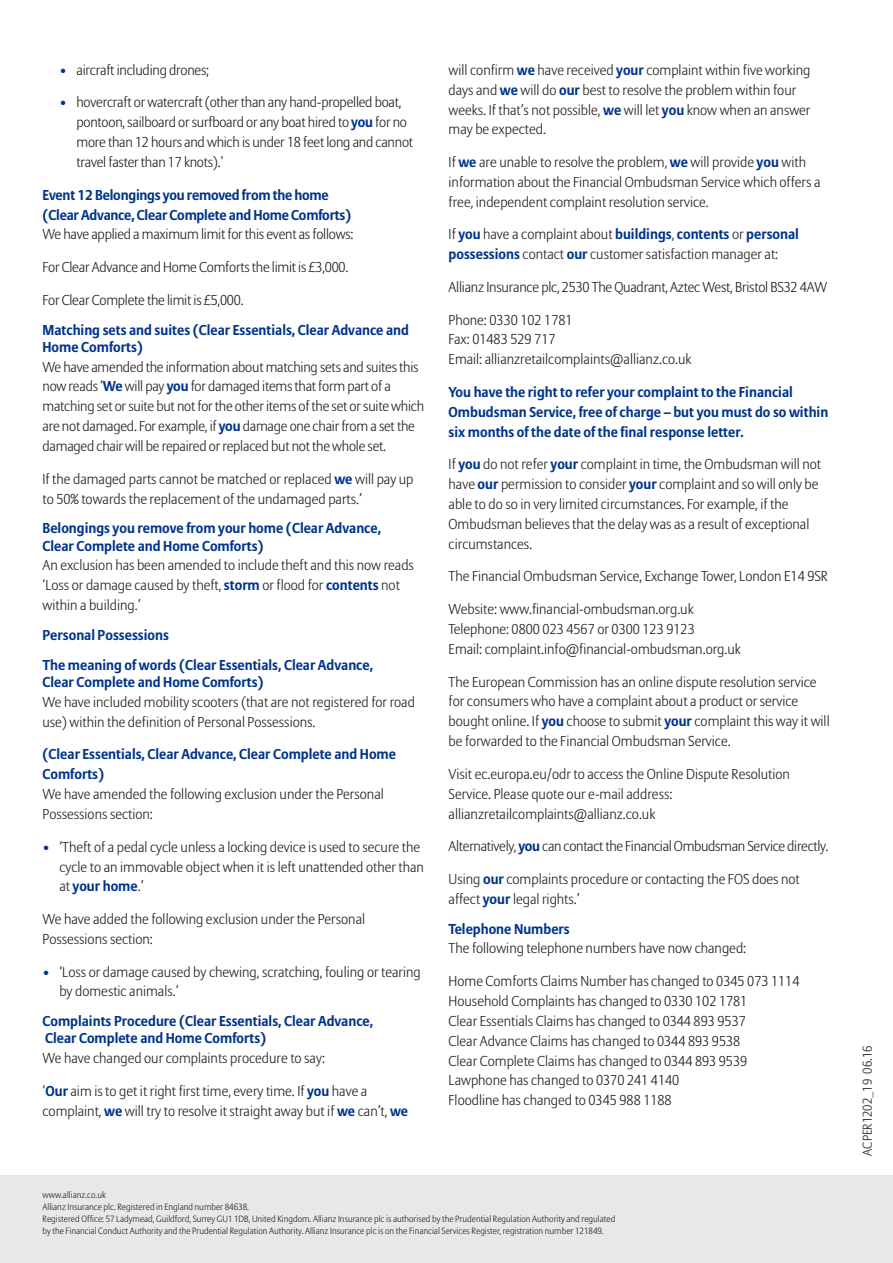
<style>
.page{position:relative;width:893px;height:1263px;background:#fff}
.page>*{position:absolute;margin:0;border:0;box-sizing:border-box;transform-origin:0 0}
.t1{font:300 14.25px/20px "Allianz Sans";color:#231f20}
.t2{font:700 14.25px/20px "Allianz Sans";color:#00348a}
.t3{font:300 14.25px "Allianz Sans";letter-spacing:-.02em;color:#231f20}
.t4{font:300 12.75px "Allianz Sans";color:#231f20}
.t5{font:300 9px/12px "Allianz Sans";color:#231f20}
.s1{color:#00348a}
.s2{font-weight:700;color:#00348a}
</style>
<div class="page">
<div style="left:0;top:1175px;width:893px;height:88px;background:#e7e8e9"></div>
<p class="t1" style="left:60px;top:61px;width:151px"><span class="s1">•</span> aircraft including drones;</p>
<p class="t1" style="left:76px;top:94px;width:338px;text-indent:-17px"><span class="s1">•</span> hovercraft or watercraft (other than any hand-propelled boat, pontoon, sailboard or surfboard or any boat hired to <span class="s2">you</span> for no more than 12 hours and which is under 18 feet long and cannot travel faster than 17 knots).’</p>
<p class="t2" style="left:43px;top:186px;width:310px">Event 12 Belongings you removed from the home (Clear Advance, Clear Complete and Home Comforts)</p>
<p class="t1" style="left:43px;top:226px;width:312px">We have applied a maximum limit for this event as follows:</p>
<p class="t1" style="left:43px;top:258px;width:307px">For Clear Advance and Home Comforts the limit is £3,000.</p>
<p class="t1" style="left:43px;top:291px;width:203px">For Clear Complete the limit is £5,000.</p>
<p class="t2" style="left:43px;top:322px;width:368px;line-height:17.1px">Matching sets and suites (Clear Essentials, Clear Advance and<br>Home Comforts)</p>
<p class="t1" style="left:43px;top:358px;width:383px">We have amended the information about matching sets and suites this now reads ‘<span class="s2">We</span> will pay <span class="s2">you</span> for damaged items that form part of a matching set or suite but not for the other items of the set or suite which are not damaged. For example, if <span class="s2">you</span> damage one chair from a set the damaged chair will be repaired or replaced but not the whole set.</p>
<p class="t1" style="left:43px;top:470px;width:373px">If the damaged parts cannot be matched or replaced <span class="s2">we</span> will pay up to 50% towards the replacement of the undamaged parts.’</p>
<p class="t2" style="left:43px;top:521px;width:340px;line-height:17.1px">Belongings you remove from your home (Clear Advance,<br>Clear Complete and Home Comforts)</p>
<p class="t1" style="left:43px;top:557px;width:373px">An exclusion has been amended to include theft and this now reads ‘Loss or damage caused by theft, <span class="s2">storm</span> or flood for <span class="s2">contents</span> not within a building.’</p>
<p class="t2" style="left:43px;top:621px;width:332px;line-height:29.8px">Personal Possessions<br>The meaning of words (Clear Essentials, Clear Advance,</p>
<p class="t2" style="left:43px;top:673px;width:223px">Clear Complete and Home Comforts)</p>
<p class="t1" style="left:43px;top:693px;width:374px">We have included mobility scooters (that are not registered for road use) within the definition of Personal Possessions.</p>
<p class="t2" style="left:43px;top:746px;width:355px">(Clear Essentials, Clear Advance, Clear Complete and Home<br>Comforts)</p>
<p class="t1" style="left:43px;top:785px;width:343px">We have amended the following exclusion under the Personal<br>Possessions section:</p>
<p class="t1" style="left:59px;top:838px;width:366px;text-indent:-17px"><span class="s1">•</span> ‘Theft of a pedal cycle unless a locking device is used to secure the cycle to an immovable object when it is left unattended other than at <span class="s2">your home</span>.’</p>
<p class="t1" style="left:43px;top:910px;width:324px">We have added the following exclusion under the Personal<br>Possessions section:</p>
<p class="t1" style="left:59px;top:963px;width:363px;text-indent:-17px"><span class="s1">•</span> ‘Loss or damage caused by chewing, scratching, fouling or tearing by domestic animals.’</p>
<p class="t2" style="left:43px;top:1014px;width:332px;line-height:17.1px">Complaints Procedure (Clear Essentials, Clear Advance,<br>Clear Complete and Home Comforts)</p>
<p class="t1" style="left:43px;top:1049px;width:284px">We have changed our complaints procedure to say:</p>
<p class="t1" style="left:43px;top:1082px;width:367px">‘<span class="s2">Our</span> aim is to get it right first time, every time. If <span class="s2">you</span> have a complaint, <span class="s2">we</span> will try to resolve it straight away but if <span class="s2">we</span> can’t, <span class="s2">we</span></p>
<p class="t1" style="left:449px;top:61px;width:363px">will confirm <span class="s2">we</span> have received <span class="s2">your</span> complaint within five working days and <span class="s2">we</span> will do <span class="s2">our</span> best to resolve the problem within four weeks. If that’s not possible, <span class="s2">we</span> will let <span class="s2">you</span> know when an answer may be expected.</p>
<p class="t1" style="left:449px;top:153px;width:373px">If <span class="s2">we</span> are unable to resolve the problem, <span class="s2">we</span> will provide <span class="s2">you</span> with information about the Financial Ombudsman Service which offers a free, independent complaint resolution service.</p>
<p class="t1" style="left:449px;top:226px;width:352px">If <span class="s2">you</span> have a complaint about <span class="s2">buildings</span>, <span class="s2">contents</span> or <span class="s2">personal possessions</span> contact <span class="s2">our</span> customer satisfaction manager at:</p>
<p class="t1" style="left:449px;top:278px;width:380px">Allianz Insurance plc, 2530 The Quadrant, Aztec West, Bristol BS32 4AW</p>
<p class="t1" style="left:449px;top:311px;width:244px">Phone: 0330 102 1781<br>Fax: 01483 529 717<br>Email: allianzretailcomplaints@allianz.co.uk</p>
<p class="t2" style="left:449px;top:383px;width:381px">You have the right to refer your complaint to the Financial<br>Ombudsman Service, free of charge – but you must do so within six months of the date of the final response letter.</p>
<p class="t1" style="left:449px;top:456px;width:374px">If <span class="s2">you</span> do not refer <span class="s2">your</span> complaint in time, the Ombudsman will not have <span class="s2">our</span> permission to consider <span class="s2">your</span> complaint and so will only be able to do so in very limited circumstances. For example, if the Ombudsman believes that the delay was as a result of exceptional circumstances.</p>
<p class="t1" style="left:449px;top:568px;width:381px">The Financial Ombudsman Service, Exchange Tower, London E14 9SR</p>
<p class="t1" style="left:449px;top:600px;width:294px">Website: www.financial-ombudsman.org.uk<br>Telephone: 0800 023 4567 or 0300 123 9123<br>Email: complaint.info@financial-ombudsman.org.uk</p>
<p class="t1" style="left:449px;top:673px;width:383px">The European Commission has an online dispute resolution service for consumers who have a complaint about a product or service bought online. If <span class="s2">you</span> choose to submit <span class="s2">your</span> complaint this way it will be forwarded to the Financial Ombudsman Service.</p>
<p class="t1" style="left:449px;top:765px;width:343px">Visit ec.europa.eu/odr to access the Online Dispute Resolution<br>Service. Please quote our e-mail address: allianzretailcomplaints@allianz.co.uk</p>
<p class="t3" style="left:449px;top:840px;width:381px">Alternatively, <span class="s2">you</span> can contact the Financial Ombudsman Service directly.</p>
<p class="t1" style="left:449px;top:870px;width:353px">Using <span class="s2">our</span> complaints procedure or contacting the FOS does not affect <span class="s2">your</span> legal rights.’</p>
<p class="t2" style="left:449px;top:920px;width:123px">Telephone Numbers</p>
<p class="t1" style="left:449px;top:940px;width:299px">The following telephone numbers have now changed:</p>
<p class="t1" style="left:449px;top:972px;width:352px">Home Comforts Claims Number has changed to 0345 073 1114<br>Household Complaints has changed to 0330 102 1781<br>Clear Essentials Claims has changed to 0344 893 9537<br>Clear Advance Claims has changed to 0344 893 9538<br>Clear Complete Claims has changed to 0344 893 9539<br>Lawphone has changed to 0370 241 4140<br>Floodline has changed to 0345 988 1188</p>
<p class="t5" style="left:43px;top:1189px;width:574px">www.allianz.co.uk<br>Allianz Insurance plc. Registered in England number 84638.<br>Registered Office: 57 Ladymead, Guildford, Surrey GU1 1DB, United Kingdom. Allianz Insurance plc is authorised by the Prudential Regulation Authority and regulated by the Financial Conduct Authority and the Prudential Regulation Authority. Allianz Insurance plc is on the Financial Services Register, registration number 121849.</p>
<p class="t4" style="left:862px;top:1155px;width:111px;rotate:-90deg">ACPER1202_19 06.16</p>
</div>
